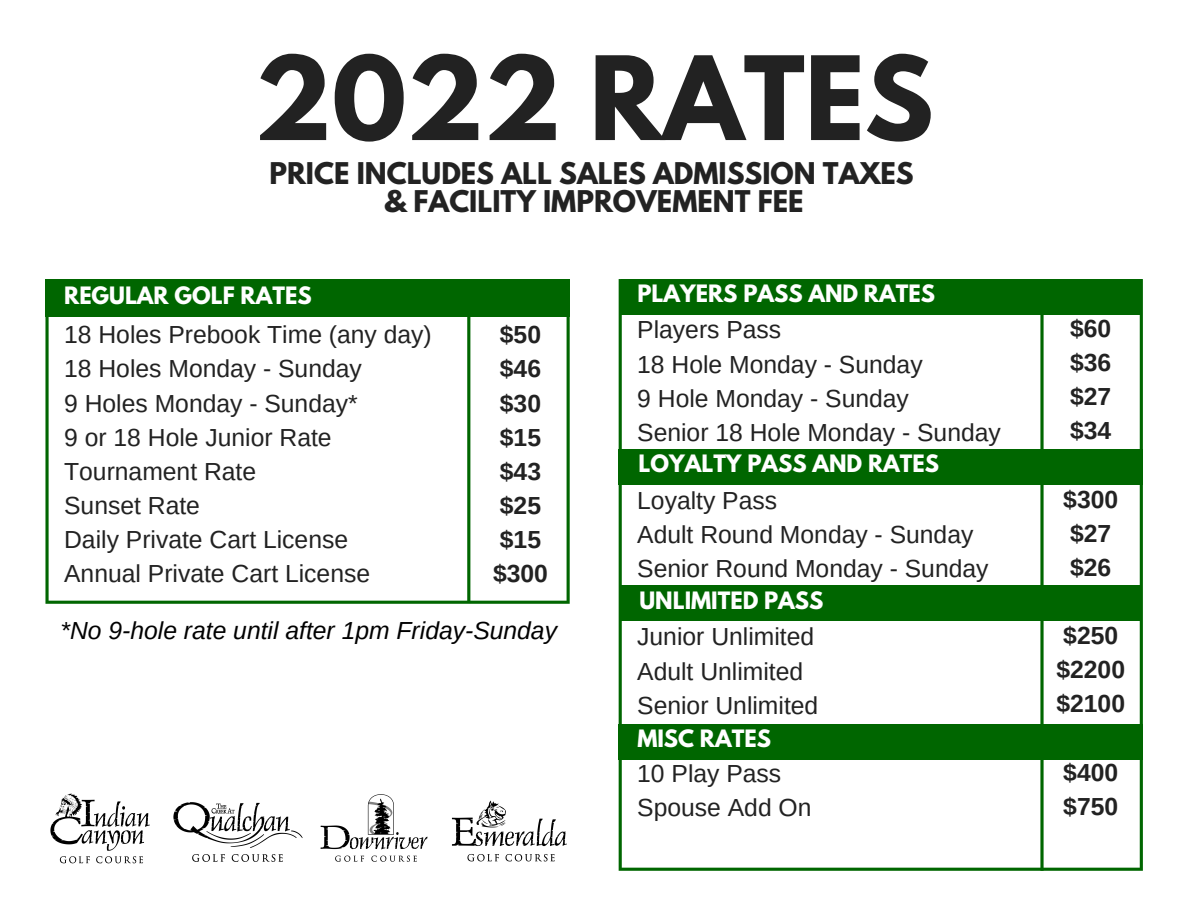
<style>
.page{position:relative;width:1188px;height:918px;background:#fff}
.page>*{position:absolute;margin:0;border:0;box-sizing:border-box;transform-origin:0 0}
.t1{font:700 102.75px "League Spartan";color:#222}
.t2{font:700 26.55px "League Spartan";color:#222}
.t3{font:24.75px "Arimo";color:#222}
.t4{font:700 24.75px "Arimo";color:#222}
.t5{font:italic 24.75px "Arimo";color:#000}
.t6{font:700 21.15px "League Spartan";color:#fff}
</style>
<div class="page">
<svg style="left:45px;top:280px;width:525px;height:324px"></svg>
<svg style="left:467px;top:316px;width:3px;height:287px"></svg>
<div style="left:46px;top:279px;width:524px;height:37px;background:#060"></div>
<svg style="left:619px;top:279px;width:524px;height:592px"></svg>
<div style="left:621px;top:279px;width:521px;height:36px;background:#060"></div>
<div style="left:619px;top:449px;width:524px;height:36px;background:#060"></div>
<div style="left:621px;top:585px;width:521px;height:36px;background:#060"></div>
<div style="left:619px;top:724px;width:524px;height:36px;background:#060"></div>
<svg style="left:1040px;top:315px;width:4px;height:556px"></svg>
<img style="left:50px;top:793px;width:100px;height:71px">
<img style="left:173px;top:802px;width:130px;height:60px">
<img style="left:451px;top:800px;width:116px;height:62px">
<img style="left:320px;top:794px;width:108px;height:68px">
<p class="t1" style="left:254px;top:48px;width:681px">2022 RATES</p>
<p class="t2" style="left:269px;top:160px;width:646px">PRICE INCLUDES ALL SALES ADMISSION TAXES</p>
<p class="t2" style="left:384px;top:188px;width:421px">&amp; FACILITY IMPROVEMENT FEE</p>
<p class="t6" style="left:64px;top:285px;width:249px">REGULAR GOLF RATES</p>
<p class="t3" style="left:64px;top:321px;width:369px">18 Holes Prebook Time (any day)</p>
<p class="t3" style="left:64px;top:355px;width:299px">18 Holes Monday - Sunday</p>
<p class="t3" style="left:64px;top:389px;width:295px">9 Holes Monday - Sunday*</p>
<p class="t3" style="left:64px;top:423px;width:269px">9 or 18 Hole Junior Rate</p>
<p class="t3" style="left:64px;top:457px;width:194px">Tournament Rate</p>
<p class="t3" style="left:64px;top:491px;width:137px">Sunset Rate</p>
<p class="t3" style="left:64px;top:526px;width:285px">Daily Private Cart License</p>
<p class="t3" style="left:64px;top:560px;width:307px">Annual Private Cart License</p>
<p class="t4" style="left:500px;top:321px;width:43px">$50</p>
<p class="t4" style="left:500px;top:355px;width:43px">$46</p>
<p class="t4" style="left:500px;top:389px;width:43px">$30</p>
<p class="t4" style="left:500px;top:423px;width:43px">$15</p>
<p class="t4" style="left:500px;top:457px;width:43px">$43</p>
<p class="t4" style="left:500px;top:491px;width:43px">$25</p>
<p class="t4" style="left:500px;top:526px;width:43px">$15</p>
<p class="t4" style="left:493px;top:560px;width:56px">$300</p>
<p class="t5" style="left:60px;top:616px;width:498px">*No 9-hole rate until after 1pm Friday-Sunday</p>
<p class="t6" style="left:637px;top:283px;width:299px">PLAYERS PASS AND RATES</p>
<p class="t3" style="left:637px;top:316px;width:146px">Players Pass</p>
<p class="t3" style="left:637px;top:350px;width:287px">18 Hole Monday - Sunday</p>
<p class="t3" style="left:637px;top:384px;width:273px">9 Hole Monday - Sunday</p>
<p class="t3" style="left:637px;top:418px;width:365px">Senior 18 Hole Monday - Sunday</p>
<p class="t6" style="left:639px;top:453px;width:302px">LOYALTY PASS AND RATES</p>
<p class="t3" style="left:637px;top:487px;width:141px">Loyalty Pass</p>
<p class="t3" style="left:637px;top:521px;width:338px">Adult Round Monday - Sunday</p>
<p class="t3" style="left:637px;top:555px;width:353px">Senior Round Monday - Sunday</p>
<p class="t6" style="left:639px;top:590px;width:186px">UNLIMITED PASS</p>
<p class="t3" style="left:637px;top:623px;width:178px">Junior Unlimited</p>
<p class="t3" style="left:637px;top:657px;width:168px">Adult Unlimited</p>
<p class="t3" style="left:637px;top:691px;width:183px">Senior Unlimited</p>
<p class="t6" style="left:637px;top:728px;width:135px">MISC RATES</p>
<p class="t3" style="left:637px;top:759px;width:146px">10 Play Pass</p>
<p class="t3" style="left:637px;top:794px;width:176px">Spouse Add On</p>
<p class="t4" style="left:1070px;top:315px;width:43px">$60</p>
<p class="t4" style="left:1070px;top:349px;width:43px">$36</p>
<p class="t4" style="left:1070px;top:383px;width:43px">$27</p>
<p class="t4" style="left:1070px;top:417px;width:43px">$34</p>
<p class="t4" style="left:1063px;top:485px;width:56px">$300</p>
<p class="t4" style="left:1070px;top:519px;width:43px">$27</p>
<p class="t4" style="left:1070px;top:554px;width:43px">$26</p>
<p class="t4" style="left:1063px;top:622px;width:56px">$250</p>
<p class="t4" style="left:1056px;top:656px;width:70px">$2200</p>
<p class="t4" style="left:1056px;top:690px;width:70px">$2100</p>
<p class="t4" style="left:1063px;top:758px;width:56px">$400</p>
<p class="t4" style="left:1063px;top:792px;width:56px">$750</p>
</div>
